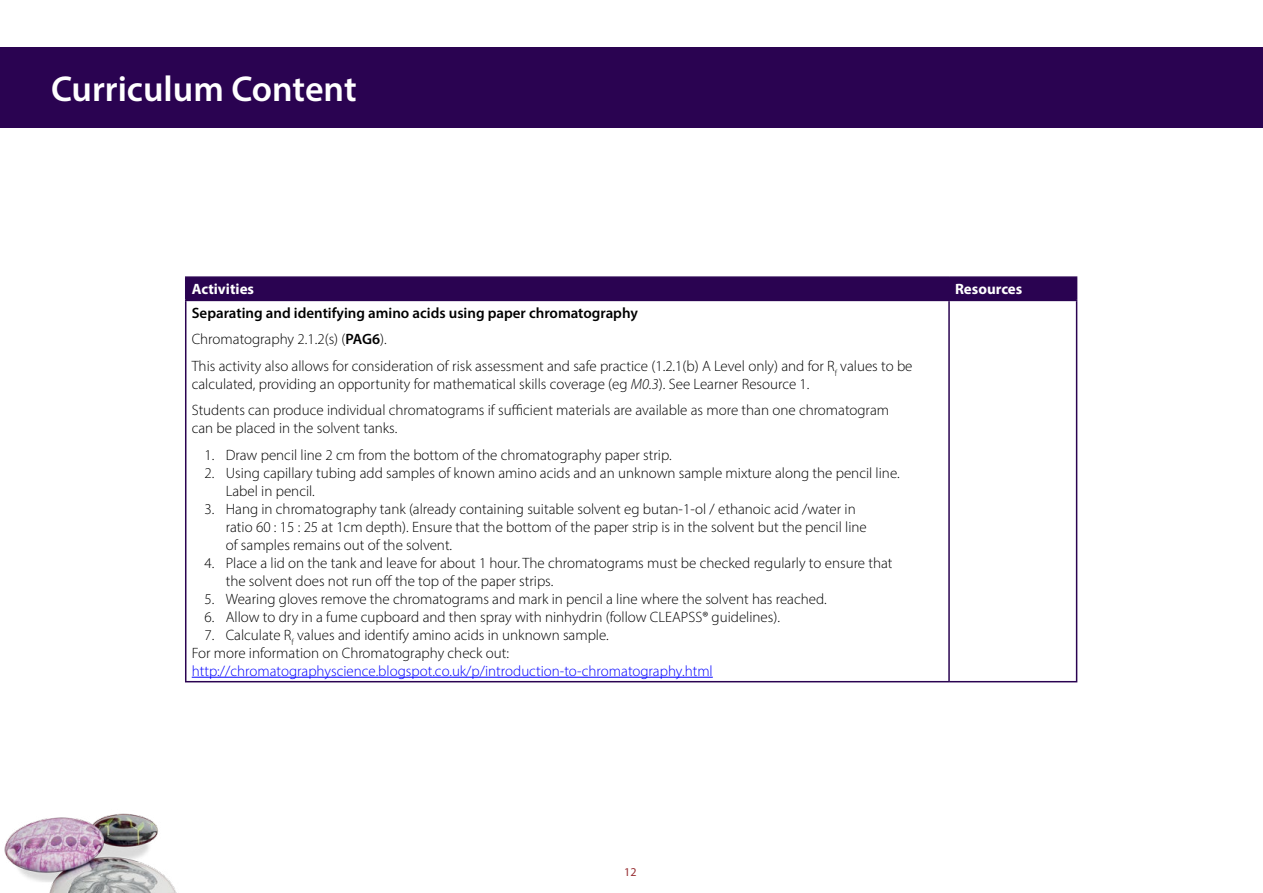
<style>
.page{position:relative;width:1263px;height:893px;background:#fff}
.page>*{position:absolute;margin:0;border:0;box-sizing:border-box;transform-origin:0 0}
.CC_H1{font:600 36px "Myriad Pro";color:#fff}
.TConc_Body{font:300 15px/18px "Myriad Pro";color:#000}
.TConc_Body-2{font:300 15px/18px "Myriad Pro";color:#00f}
.TConc_H3{font:600 15px "Myriad Pro";color:#000}
.TCont_TableHeading{font:700 15px "Myriad Pro";color:#fff}
.t1{font:12px "Myriad Pro";color:#983034}
.s1{font-weight:600}
.s2{font-style:italic}
.s3{color:#000}
</style>
<div class="page">
<img style="left:4px;top:813px;width:173px;height:80px">
<div style="left:0;top:47px;width:1263px;height:81px;background:#2a0351"></div>
<hr style="left:185px;top:276px;width:764px;height:2px;background:#2a0351">
<hr style="left:949px;top:276px;width:128px;height:2px;background:#2a0351">
<div style="left:185px;top:277px;width:892px;height:23px;background:#2a0351"></div>
<hr style="left:185px;top:300px;width:764px;height:1px;background:#2a0351">
<hr style="left:185px;top:301px;width:1px;height:380px;background:#2a0351">
<hr style="left:949px;top:300px;width:128px;height:1px;background:#2a0351">
<hr style="left:948px;top:301px;width:2px;height:380px;background:#2a0351">
<hr style="left:1076px;top:301px;width:1px;height:380px;background:#2a0351">
<hr style="left:185px;top:681px;width:764px;height:1px;background:#2a0351">
<hr style="left:949px;top:681px;width:128px;height:1px;background:#2a0351">
<hr style="left:192px;top:677px;width:521px;height:1px;background:#00f">
<h1 class="CC_H1" style="left:51px;top:66px;width:307px">Curriculum Content</h1>
<p class="TCont_TableHeading" style="left:192px;top:280px;width:64px">Activities</p>
<p class="TCont_TableHeading" style="left:955px;top:280px;width:69px">Resources</p>
<p class="TConc_H3" style="left:192px;top:303px;width:448px">Separating and identifying amino acids using paper chromatography</p>
<p class="TConc_Body" style="left:192px;top:330px;width:196px">Chromatography 2.1.2(s) (<span class="s1">PAG6</span>).</p>
<p class="TConc_Body" style="left:192px;top:356px;width:722px">This activity also allows for consideration of risk assessment and safe practice (1.2.1(b) A Level only) and for R<sub>f</sub> values to be calculated, providing an opportunity for mathematical skills coverage (eg <span class="s2">M0.3</span>). See Learner Resource 1.</p>
<p class="TConc_Body" style="left:192px;top:401px;width:699px">Students can produce individual chromatograms if sufficient materials are available as more than one chromatogram can be placed in the solvent tanks.</p>
<p class="TConc_Body" style="left:204px;top:446px;width:469px">1. Draw pencil line 2 cm from the bottom of the chromatography paper strip.</p>
<p class="TConc_Body" style="left:226px;top:464px;width:675px;text-indent:-21px">2. Using capillary tubing add samples of known amino acids and an unknown sample mixture along the pencil line.<br>Label in pencil.</p>
<p class="TConc_Body" style="left:226px;top:500px;width:642px;text-indent:-21px">3. Hang in chromatography tank (already containing suitable solvent eg butan-1-ol / ethanoic acid /water in ratio 60 : 15 : 25 at 1cm depth). Ensure that the bottom of the paper strip is in the solvent but the pencil line of samples remains out of the solvent.</p>
<p class="TConc_Body" style="left:226px;top:554px;width:668px;text-indent:-21px">4. Place a lid on the tank and leave for about 1 hour. The chromatograms must be checked regularly to ensure that the solvent does not run off the top of the paper strips.</p>
<p class="TConc_Body" style="left:204px;top:590px;width:624px">5. Wearing gloves remove the chromatograms and mark in pencil a line where the solvent has reached.</p>
<p class="TConc_Body" style="left:204px;top:608px;width:577px">6. Allow to dry in a fume cupboard and then spray with ninhydrin (follow CLEAPSS® guidelines).</p>
<p class="TConc_Body" style="left:204px;top:626px;width:406px">7. Calculate R<sub>f</sub> values and identify amino acids in unknown sample.</p>
<p class="TConc_Body-2" style="left:192px;top:644px;width:523px"><span class="s3">For more information on Chromatography check out: </span>http://chromatographyscience.blogspot.co.uk/p/introduction-to-chromatography.html</p>
<p class="t1" style="left:624px;top:865px;width:14px">12</p>
</div>
